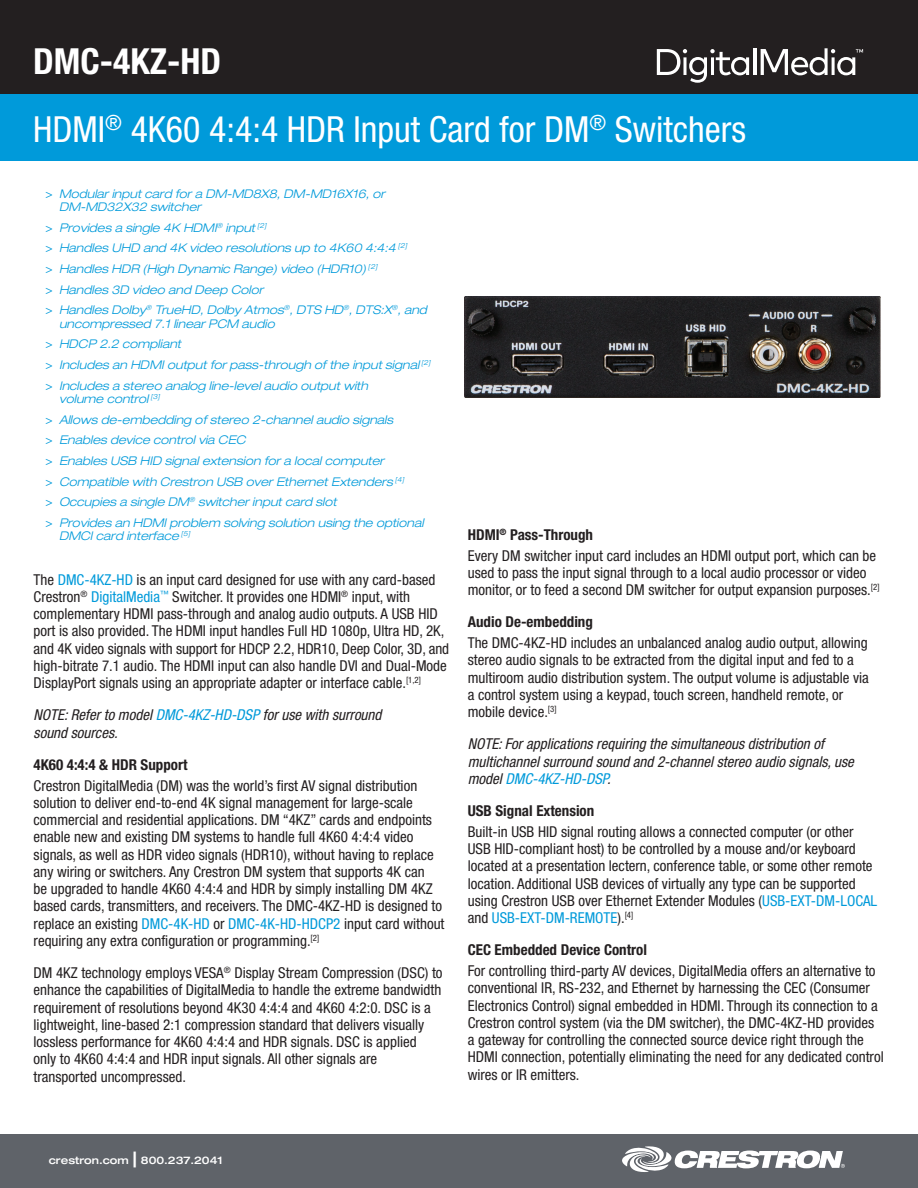
<style>
.page{position:relative;width:918px;height:1188px;background:#fff}
.page>*{position:absolute;margin:0;border:0;box-sizing:border-box;transform-origin:0 0}
.t1{font:condensed 36px/67.3px "Helvetica Neue LT Std";color:#fff}
.t2{font:condensed 15px/17.2px "Helvetica Neue LT Std";color:#231f20}
.t3{font:italic condensed 15px/17.2px "Helvetica Neue LT Std";color:#231f20}
.bold_copy_headings{font:700 condensed 15px "Helvetica Neue LT Std";color:#231f20}
.t4{font:italic 300 expanded 12px/13.8px "Helvetica Neue LT Std";color:#009ada}
.t5{font:500 expanded 10.5px "Helvetica Neue LT Std";color:#fff}
.s1{font-weight:700}
.s2{font-weight:400;font-style:normal;font-stretch:condensed}
.s3{color:#009ada}
.s4{font-size:21px}
</style>
<div class="page">
<div style="left:0;top:0;width:918px;height:94px;background:#231f20"></div>
<div style="left:0;top:94px;width:918px;height:67px;background:#009ada"></div>
<div style="left:0;top:1134px;width:918px;height:54px;background:#5f6369"></div>
<svg style="left:622px;top:1146px;width:223px;height:26px"></svg>
<img style="left:465px;top:297px;width:416px;height:101px">
<svg style="left:657px;top:49px;width:92px;height:34px"></svg>
<hr style="left:753px;top:48px;width:3px;height:27px;background:#fff">
<svg style="left:761px;top:48px;width:102px;height:27px"></svg>
<h1 class="t1" style="left:33px;top:28px;width:714px"><span class="s1">DMC-4KZ-HD<br></span>HDMI<sup>®</sup> 4K60 4:4:4 HDR Input Card for DM<sup>®</sup> Switchers</h1>
<p class="t4" style="left:59px;top:187px;width:327px;text-indent:-14px"><span class="s2">&gt;</span> Modular input card for a DM-MD8X8, DM-MD16X16, or<br>DM-MD32X32 switcher</p>
<p class="t4" style="left:46px;top:221px;width:223px"><span class="s2">&gt;</span> Provides a single 4K HDMI<sup>®</sup> input <sup>[2]</sup></p>
<p class="t4" style="left:46px;top:242px;width:363px"><span class="s2">&gt;</span> Handles UHD and 4K video resolutions up to 4K60 4:4:4 <sup>[2]</sup></p>
<p class="t4" style="left:46px;top:262px;width:333px"><span class="s2">&gt;</span> Handles HDR (High Dynamic Range) video (HDR10) <sup>[2]</sup></p>
<p class="t4" style="left:46px;top:283px;width:219px"><span class="s2">&gt;</span> Handles 3D video and Deep Color</p>
<p class="t4" style="left:59px;top:303px;width:369px;text-indent:-14px"><span class="s2">&gt;</span> Handles Dolby<sup>®</sup> TrueHD, Dolby Atmos<sup>®</sup>, DTS HD<sup>®</sup>, DTS:X<sup>®</sup>, and uncompressed 7.1 linear PCM audio</p>
<p class="t4" style="left:46px;top:338px;width:137px"><span class="s2">&gt;</span> HDCP 2.2 compliant</p>
<p class="t4" style="left:46px;top:358px;width:387px"><span class="s2">&gt;</span> Includes an HDMI output for pass-through of the input signal <sup>[2]</sup></p>
<p class="t4" style="left:59px;top:379px;width:310px;text-indent:-14px"><span class="s2">&gt;</span> Includes a stereo analog line-level audio output with volume control <sup>[3]</sup></p>
<p class="t4" style="left:46px;top:413px;width:349px"><span class="s2">&gt;</span> Allows de-embedding of stereo 2-channel audio signals</p>
<p class="t4" style="left:46px;top:434px;width:202px"><span class="s2">&gt;</span> Enables device control via CEC</p>
<p class="t4" style="left:46px;top:454px;width:340px"><span class="s2">&gt;</span> Enables USB HID signal extension for a local computer</p>
<p class="t4" style="left:46px;top:475px;width:360px"><span class="s2">&gt;</span> Compatible with Crestron USB over Ethernet Extenders <sup>[4]</sup></p>
<p class="t4" style="left:46px;top:495px;width:293px"><span class="s2">&gt;</span> Occupies a single DM<sup>®</sup> switcher input card slot</p>
<p class="t4" style="left:59px;top:516px;width:366px;text-indent:-14px"><span class="s2">&gt;</span> Provides an HDMI problem solving solution using the optional<br>DMCI card interface <sup>[5]</sup></p>
<p class="t2" style="left:34px;top:571px;width:417px">The <span class="s3">DMC-4KZ-HD</span> is an input card designed for use with any card-based Crestron<sup>®</sup> <span class="s3">DigitalMedia</span><sup>™</sup> Switcher. It provides one HDMI<sup>®</sup> input, with complementary HDMI pass-through and analog audio outputs. A USB HID port is also provided. The HDMI input handles Full HD 1080p, Ultra HD, 2K, and 4K video signals with support for HDCP 2.2, HDR10, Deep Color, 3D, and high-bitrate 7.1 audio. The HDMI input can also handle DVI and Dual-Mode DisplayPort signals using an appropriate adapter or interface cable.<sup>[1,2]</sup></p>
<p class="t3" style="left:34px;top:707px;width:349px">NOTE: Refer to model <span class="s3">DMC-4KZ-HD-DSP</span> for use with surround sound sources.</p>
<p class="bold_copy_headings" style="left:34px;top:756px;width:155px">4K60 4:4:4 &amp; HDR Support</p>
<p class="t2" style="left:34px;top:777px;width:412px">Crestron DigitalMedia (DM) was the world’s first AV signal distribution solution to deliver end-to-end 4K signal management for large-scale commercial and residential applications. DM “4KZ” cards and endpoints enable new and existing DM systems to handle full 4K60 4:4:4 video signals, as well as HDR video signals (HDR10), without having to replace any wiring or switchers. Any Crestron DM system that supports 4K can<br>be upgraded to handle 4K60 4:4:4 and HDR by simply installing DM 4KZ based cards, transmitters, and receivers. The DMC-4KZ-HD is designed to replace an existing <span class="s3">DMC-4K-HD</span> or <span class="s3">DMC-4K-HD-HDCP2</span> input card without requiring any extra configuration or programming.<sup>[2]</sup></p>
<p class="t2" style="left:34px;top:964px;width:410px">DM 4KZ technology employs VESA<sup>®</sup> Display Stream Compression (DSC) to enhance the capabilities of DigitalMedia to handle the extreme bandwidth requirement of resolutions beyond 4K30 4:4:4 and 4K60 4:2:0. DSC is a lightweight, line-based 2:1 compression standard that delivers visually lossless performance for 4K60 4:4:4 and HDR signals. DSC is applied only to 4K60 4:4:4 and HDR input signals. All other signals are transported uncompressed.</p>
<p class="bold_copy_headings" style="left:468px;top:525px;width:127px">HDMI<sup>®</sup> Pass-Through</p>
<p class="t2" style="left:468px;top:547px;width:413px">Every DM switcher input card includes an HDMI output port, which can be used to pass the input signal through to a local audio processor or video monitor, or to feed a second DM switcher for output expansion purposes.<sup>[2]</sup></p>
<p class="bold_copy_headings" style="left:468px;top:613px;width:127px">Audio De-embedding</p>
<p class="t2" style="left:468px;top:634px;width:403px">The DMC-4KZ-HD includes an unbalanced analog audio output, allowing stereo audio signals to be extracted from the digital input and fed to a multiroom audio distribution system. The output volume is adjustable via a control system using a keypad, touch screen, handheld remote, or mobile device.<sup>[3]</sup></p>
<p class="t3" style="left:468px;top:736px;width:388px">NOTE: For applications requiring the simultaneous distribution of multichannel surround sound and 2-channel stereo audio signals, use model <span class="s3">DMC-4KZ-HD-DSP</span>.</p>
<p class="bold_copy_headings" style="left:468px;top:802px;width:128px">USB Signal Extension</p>
<p class="t2" style="left:468px;top:823px;width:411px">Built-in USB HID signal routing allows a connected computer (or other USB HID-compliant host) to be controlled by a mouse and/or keyboard located at a presentation lectern, conference table, or some other remote location. Additional USB devices of virtually any type can be supported using Crestron USB over Ethernet Extender Modules (<span class="s3">USB-EXT-DM-LOCAL </span>and <span class="s3">USB-EXT-DM-REMOTE</span>).<sup>[4]</sup></p>
<p class="bold_copy_headings" style="left:468px;top:941px;width:181px">CEC Embedded Device Control</p>
<p class="t2" style="left:468px;top:962px;width:418px">For controlling third-party AV devices, DigitalMedia offers an alternative to conventional IR, RS-232, and Ethernet by harnessing the CEC (Consumer Electronics Control) signal embedded in HDMI. Through its connection to a Crestron control system (via the DM switcher), the DMC-4KZ-HD provides a gateway for controlling the connected source device right through the HDMI connection, potentially eliminating the need for any dedicated control wires or IR emitters.</p>
<p class="t5" style="left:49px;top:1153px;width:175px">crestron.com <span class="s4">|</span> 800.237.2041</p>
</div>
